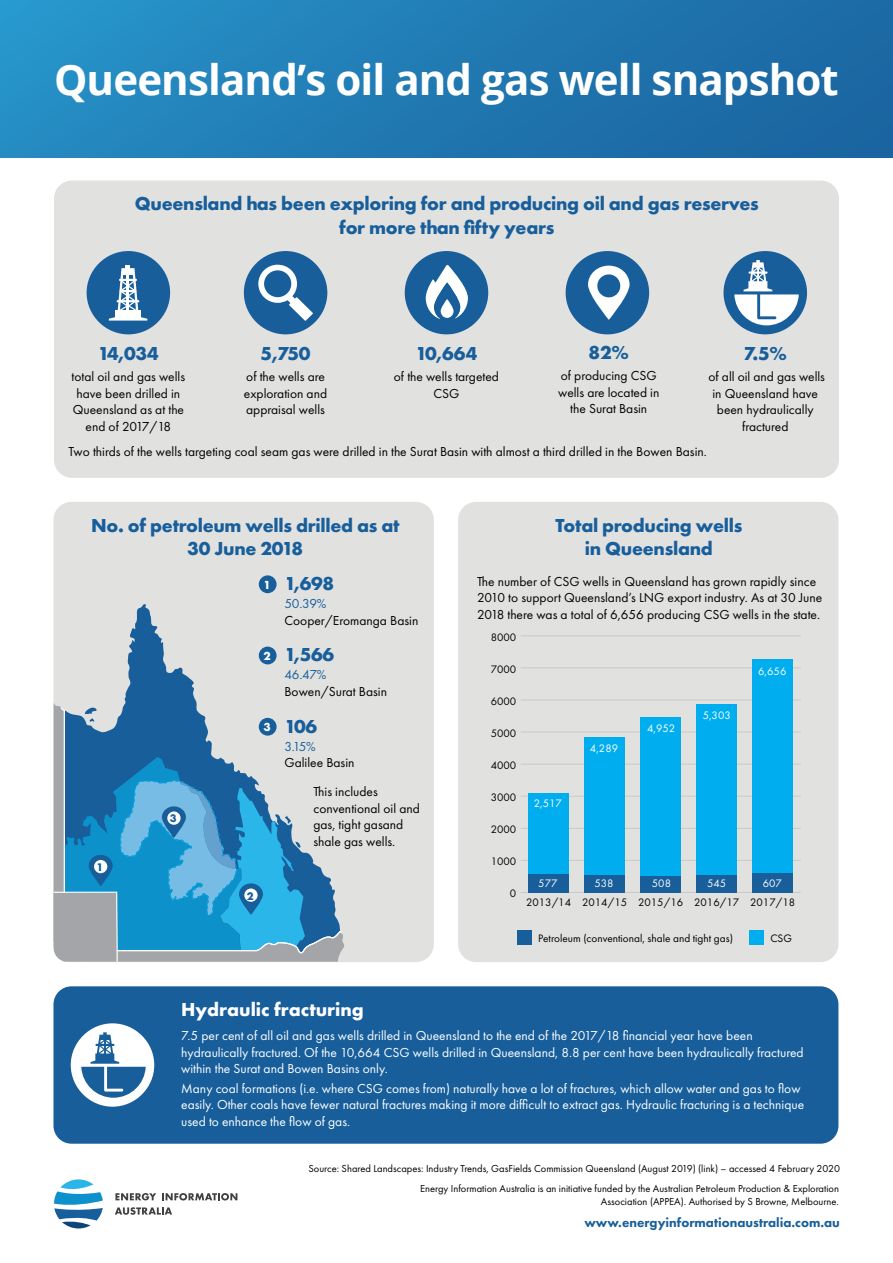
<style>
.page{position:relative;width:893px;height:1263px;background:#fff}
.page>*{position:absolute;margin:0;border:0;box-sizing:border-box;transform-origin:0 0}
.t1{font:700 42px "Open Sans";letter-spacing:-.02em;color:#fff}
.t2{font:700 19.5px/23.4px "Futura PT";letter-spacing:-.015em;color:#175e9b;text-align:center}
.t3{font:700 19.5px "Futura PT";color:#fff}
.t4{font:13.5px/16.5px "Futura PT";color:#000;text-align:center}
.t5{font:13.5px/16.5px "Futura PT";color:#fff}
.t6{font:800 13.5px "Futura PT";color:#175e9b}
.t7{font:13.5px "Futura PT";letter-spacing:-.04em;color:#175e9b}
.t8{font:700 11.4px "Futura PT";color:#175e9b}
.t9{font:11.25px "Futura PT";color:#000}
.t10{font:11.25px "Futura PT";color:#fff}
.t11{font:10.5px/13.5px "Futura PT";color:#000;text-align:right}
.s1{font-size:12.15px;color:#fff}
</style>
<div class="page">
<svg style="left:54px;top:1179px;width:49px;height:49px"></svg>
<svg style="left:115px;top:1193px;width:41px;height:7px"></svg>
<svg style="left:162px;top:1193px;width:75px;height:7px"></svg>
<svg style="left:115px;top:1207px;width:57px;height:8px"></svg>
<div style="left:0;top:0;width:893px;height:157px;background:linear-gradient(to right,#2691c6,#1b64a0)"></div>
<div style="left:53px;top:986px;width:785px;height:158px;background:#175e9b;border-radius:18px"></div>
<div style="left:54px;top:181px;width:785px;height:297px;background:#e1e1e0;border-radius:18px"></div>
<svg style="left:566px;top:251px;width:83px;height:83px"></svg>
<div style="left:53px;top:502px;width:381px;height:460px;background:#e1e1e0;border-radius:18px"></div>
<div style="left:458px;top:502px;width:380px;height:460px;background:#e1e1e0;border-radius:18px"></div>
<hr style="left:521px;top:892px;width:280px;height:1px;background:#c9c9c8">
<hr style="left:521px;top:860px;width:280px;height:1px;background:#c9c9c8">
<hr style="left:521px;top:828px;width:280px;height:1px;background:#c9c9c8">
<hr style="left:521px;top:796px;width:280px;height:1px;background:#c9c9c8">
<hr style="left:521px;top:764px;width:280px;height:1px;background:#c9c9c8">
<hr style="left:521px;top:732px;width:280px;height:1px;background:#c9c9c8">
<hr style="left:521px;top:700px;width:280px;height:1px;background:#c9c9c8">
<hr style="left:521px;top:668px;width:280px;height:1px;background:#c9c9c8">
<hr style="left:521px;top:635px;width:280px;height:1px;background:#c9c9c8">
<div style="left:528px;top:793px;width:41px;height:81px;background:#00aeef"></div>
<div style="left:584px;top:738px;width:41px;height:137px;background:#00aeef"></div>
<div style="left:640px;top:717px;width:41px;height:159px;background:#00aeef"></div>
<div style="left:696px;top:705px;width:41px;height:170px;background:#00aeef"></div>
<div style="left:752px;top:659px;width:41px;height:214px;background:#00aeef"></div>
<div style="left:528px;top:874px;width:41px;height:18px;background:#175e9b"></div>
<div style="left:584px;top:875px;width:41px;height:17px;background:#175e9b"></div>
<div style="left:640px;top:876px;width:41px;height:16px;background:#175e9b"></div>
<div style="left:696px;top:875px;width:41px;height:17px;background:#175e9b"></div>
<div style="left:752px;top:873px;width:41px;height:19px;background:#175e9b"></div>
<div style="left:517px;top:930px;width:15px;height:15px;background:#175e9b"></div>
<div style="left:749px;top:930px;width:15px;height:15px;background:#00aeef"></div>
<svg style="left:54px;top:610px;width:291px;height:352px"></svg>
<svg style="left:162px;top:806px;width:24px;height:32px"></svg>
<div style="left:167px;top:811px;width:14px;height:14px;background:#fff;border-radius:50%"></div>
<svg style="left:239px;top:883px;width:24px;height:32px"></svg>
<div style="left:244px;top:888px;width:14px;height:14px;background:#fff;border-radius:50%"></div>
<svg style="left:89px;top:855px;width:24px;height:31px"></svg>
<div style="left:94px;top:860px;width:13px;height:13px;background:#fff;border-radius:50%"></div>
<div style="left:259px;top:575px;width:18px;height:18px;background:#175e9b;border-radius:50%"></div>
<div style="left:259px;top:647px;width:18px;height:17px;background:#175e9b;border-radius:50%"></div>
<div style="left:259px;top:718px;width:18px;height:18px;background:#175e9b;border-radius:50%"></div>
<svg style="left:87px;top:251px;width:83px;height:83px"></svg>
<svg style="left:405px;top:251px;width:83px;height:83px"></svg>
<svg style="left:588px;top:266px;width:42px;height:54px;background:#b5cbdf"></svg>
<div style="left:597px;top:274px;width:23px;height:23px;background:#175e9b;border-radius:50%"></div>
<svg style="left:244px;top:251px;width:83px;height:83px"></svg>
<svg style="left:723px;top:251px;width:84px;height:83px"></svg>
<svg style="left:71px;top:1023px;width:83px;height:84px"></svg>
<h1 class="t1" style="left:54px;top:50px;width:786px">Queensland’s oil and gas well snapshot</h1>
<h2 class="t2" style="left:135px;top:192px;width:625px">Queensland has been exploring for and producing oil and gas reserves for more than fifty years</h2>
<h2 class="t2" style="left:98px;top:341px;width:62px">14,034</h2>
<p class="t4" style="left:72px;top:368px;width:115px">total oil and gas wells have been drilled in<br>Queensland as at the end of 2017/18</p>
<h2 class="t2" style="left:260px;top:341px;width:52px">5,750</h2>
<p class="t4" style="left:244px;top:368px;width:85px;text-align:left">of the wells are exploration and appraisal wells</p>
<h2 class="t2" style="left:415px;top:341px;width:64px">10,664</h2>
<p class="t4" style="left:394px;top:368px;width:107px">of the wells targeted<br>CSG</p>
<h2 class="t2" style="left:589px;top:341px;width:42px">82%</h2>
<p class="t4" style="left:558px;top:368px;width:103px">of producing CSG wells are located in the Surat Basin</p>
<h2 class="t2" style="left:743px;top:341px;width:45px">7.5%</h2>
<p class="t4" style="left:709px;top:368px;width:118px">of all oil and gas wells in Queensland have been hydraulically fractured</p>
<p class="t4" style="left:69px;top:443px;width:640px">Two thirds of the wells targeting coal seam gas were drilled in the Surat Basin with almost a third drilled in the Bowen Basin.</p>
<h2 class="t2" style="left:91px;top:513px;width:310px">No. of petroleum wells drilled as at<br>30 June 2018</h2>
<h2 class="t2" style="left:555px;top:513px;width:189px">Total producing wells in Queensland</h2>
<p class="t8" style="left:170px;top:811px;width:8px">3</p>
<h2 class="t2" style="left:263px;top:571px;width:72px"><span class="s1">1</span> 1,698</h2>
<p class="t7" style="left:284px;top:596px;width:43px">50.39%</p>
<p class="t4" style="left:284px;top:612px;width:135px">Cooper/Eromanga Basin</p>
<h2 class="t2" style="left:263px;top:643px;width:72px"><span class="s1">2</span> 1,566</h2>
<p class="t7" style="left:284px;top:667px;width:43px">46.47%</p>
<p class="t4" style="left:284px;top:683px;width:104px">Bowen/Surat Basin</p>
<h2 class="t2" style="left:263px;top:714px;width:55px"><span class="s1">3</span> 106</h2>
<p class="t7" style="left:284px;top:738px;width:33px">3.15%</p>
<p class="t4" style="left:313px;top:748px;width:66px;line-height:29.2px;text-align:left;text-indent:-29px">Galilee Basin<br>This includes</p>
<p class="t4" style="left:313px;top:800px;width:108px;text-align:left">conventional oil and gas, tight gasand shale gas wells.</p>
<p class="t4" style="left:477px;top:573px;width:347px;text-align:left">The number of CSG wells in Queensland has grown rapidly since<br>2010 to support Queensland’s LNG export industry. As at 30 June<br>2018 there was a total of 6,656 producing CSG wells in the state.</p>
<p class="t9" style="left:491px;top:630px;width:27px">8000</p>
<p class="t9" style="left:491px;top:662px;width:27px">7000</p>
<p class="t9" style="left:491px;top:694px;width:27px">6000</p>
<p class="t9" style="left:491px;top:726px;width:27px">5000</p>
<p class="t9" style="left:491px;top:759px;width:27px">4000</p>
<p class="t9" style="left:491px;top:791px;width:27px">3000</p>
<p class="t9" style="left:491px;top:823px;width:27px">2000</p>
<p class="t10" style="left:534px;top:797px;width:30px">2,517</p>
<p class="t10" style="left:590px;top:741px;width:30px">4,289</p>
<p class="t10" style="left:647px;top:721px;width:30px">4,952</p>
<p class="t10" style="left:703px;top:709px;width:30px">5,303</p>
<p class="t10" style="left:758px;top:664px;width:30px">6,656</p>
<p class="t8" style="left:97px;top:860px;width:8px">1</p>
<p class="t9" style="left:491px;top:855px;width:27px">1000</p>
<p class="t10" style="left:538px;top:876px;width:21px">577</p>
<p class="t10" style="left:594px;top:876px;width:21px">538</p>
<p class="t10" style="left:652px;top:876px;width:21px">508</p>
<p class="t10" style="left:707px;top:876px;width:21px">545</p>
<p class="t10" style="left:763px;top:876px;width:21px">607</p>
<p class="t8" style="left:247px;top:888px;width:8px">2</p>
<p class="t9" style="left:510px;top:887px;width:8px">0</p>
<p class="t9" style="left:526px;top:896px;width:271px">2013/14 2014/15 2015/16 2016/17 2017/18</p>
<p class="t9" style="left:538px;top:931px;width:196px">Petroleum (conventional, shale and tight gas)</p>
<p class="t9" style="left:770px;top:931px;width:23px">CSG</p>
<h2 class="t3" style="left:181px;top:997px;width:184px">Hydraulic fracturing</h2>
<p class="t5" style="left:181px;top:1027px;width:624px">7.5 per cent of all oil and gas wells drilled in Queensland to the end of the 2017/18 financial year have been hydraulically fractured. Of the 10,664 CSG wells drilled in Queensland, 8.8 per cent have been hydraulically fractured within the Surat and Bowen Basins only.</p>
<p class="t5" style="left:181px;top:1080px;width:624px">Many coal formations (i.e. where CSG comes from) naturally have a lot of fractures, which allow water and gas to flow easily. Other coals have fewer natural fractures making it more difficult to extract gas. Hydraulic fracturing is a technique used to enhance the flow of gas.</p>
<p class="t11" style="left:308px;top:1162px;width:533px">Source: Shared Landscapes: Industry Trends, GasFields Commission Queensland (August 2019) (link) – accessed 4 February 2020</p>
<p class="t11" style="left:420px;top:1181px;width:420px">Energy Information Australia is an initiative funded by the Australian Petroleum Production &amp; Exploration<br>Association (APPEA). Authorised by S Browne, Melbourne.</p>
<p class="t6" style="left:584px;top:1214px;width:257px">www.energyinformationaustralia.com.au</p>
</div>
